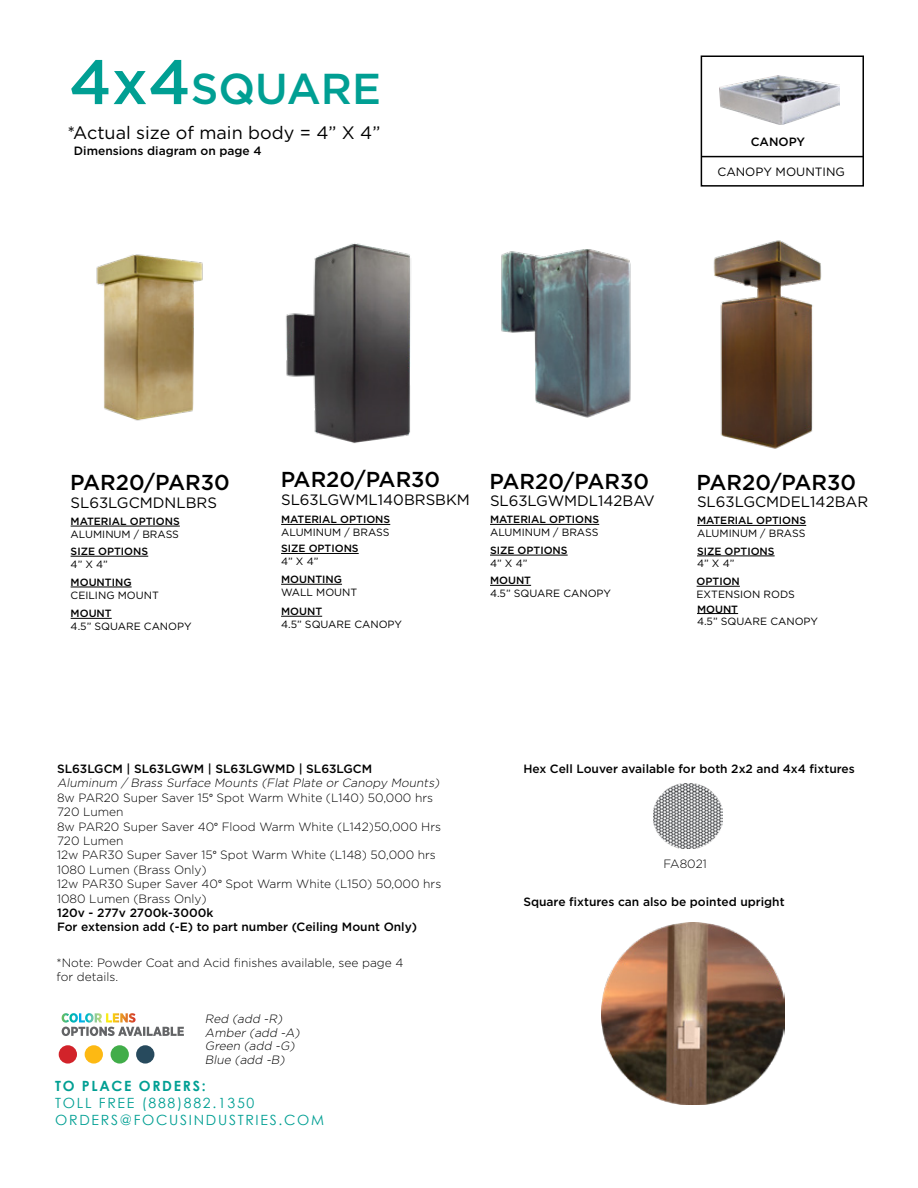
<style>
.page{position:relative;width:918px;height:1188px;background:#fff}
.page>*{position:absolute;margin:0;border:0;box-sizing:border-box;transform-origin:0 0}
.t1{font:500 43.2px "Gotham";color:#009f93}
.t2{font:500 21.6px "Gotham";color:#000}
.t3{font:18px "Gotham";color:#000}
.t4{font:15px "Gotham";color:#000}
.t5{font:14.1px/17px "Century Gothic";letter-spacing:.12em;color:#009f93}
.t6{font:700 14.1px "Century Gothic";letter-spacing:.12em;color:#009f93}
.t7{font:300 12px/14.4px "Gotham";color:#000}
.t8{font:500 12px/14.4px "Gotham";color:#000}
.t9{font:italic 300 12px/13.8px "Gotham";color:#000}
.t10{font:12px "Gotham";color:#000}
.t11{font:10.5px "Gotham";color:#000}
.t12{font:500 10.5px "Gotham";color:#000}
.s1{font-size:62.7px}
.s2{font-style:italic}
.s3{font-family:"Myriad Pro";font-weight:400}
</style>
<div class="page">
<img style="left:96px;top:254px;width:107px;height:167px">
<img style="left:286px;top:243px;width:125px;height:201px">
<img style="left:501px;top:249px;width:130px;height:169px">
<img style="left:713px;top:240px;width:109px;height:209px">
<hr style="left:71px;top:526px;width:109px;height:1px;background:#000">
<hr style="left:71px;top:618px;width:41px;height:1px;background:#000">
<hr style="left:71px;top:587px;width:61px;height:1px;background:#000">
<hr style="left:71px;top:556px;width:77px;height:1px;background:#000">
<hr style="left:281px;top:524px;width:109px;height:1px;background:#000">
<hr style="left:281px;top:616px;width:41px;height:1px;background:#000">
<hr style="left:281px;top:584px;width:61px;height:1px;background:#000">
<hr style="left:281px;top:553px;width:78px;height:1px;background:#000">
<hr style="left:490px;top:524px;width:109px;height:1px;background:#000">
<hr style="left:490px;top:585px;width:41px;height:1px;background:#000">
<hr style="left:490px;top:555px;width:78px;height:1px;background:#000">
<hr style="left:697px;top:525px;width:109px;height:1px;background:#000">
<hr style="left:697px;top:586px;width:43px;height:1px;background:#000">
<hr style="left:697px;top:613px;width:41px;height:1px;background:#000">
<hr style="left:697px;top:556px;width:78px;height:1px;background:#000">
<div style="left:59px;top:1045px;width:18px;height:19px;background:#d2232a;border-radius:50%"></div>
<div style="left:85px;top:1045px;width:18px;height:19px;background:#fdb913;border-radius:50%"></div>
<div style="left:111px;top:1045px;width:18px;height:19px;background:#41ad49;border-radius:50%"></div>
<div style="left:136px;top:1045px;width:18px;height:19px;background:#274a5d;border-radius:50%"></div>
<svg style="left:62px;top:1013px;width:122px;height:23px"></svg>
<img style="left:653px;top:783px;width:70px;height:66px">
<img style="left:602px;top:922px;width:182px;height:183px">
<img style="left:719px;top:76px;width:120px;height:49px">
<div style="left:701px;top:56px;width:163px;height:131px;border:2px solid #000"></div>
<hr style="left:701px;top:156px;width:162px;height:1px;background:#000">
<h1 class="t1" style="left:69px;top:61px;width:314px"><span class="s1">4x4</span>SQUARE</h1>
<h3 class="t3" style="left:67px;top:121px;width:315px">*Actual size of main body = 4” X 4”</h3>
<p class="t8" style="left:74px;top:144px;width:189px">Dimensions diagram on page 4</p>
<p class="t8" style="left:751px;top:134px;width:56px">CANOPY</p>
<p class="t10" style="left:718px;top:164px;width:129px">CANOPY MOUNTING</p>
<h2 class="t2" style="left:70px;top:468px;width:161px">PAR20/PAR30</h2>
<p class="t12" style="left:71px;top:514px;width:111px">MATERIAL OPTIONS</p>
<p class="t11" style="left:71px;top:527px;width:110px">ALUMINUM / BRASS</p>
<p class="t4" style="left:71px;top:493px;width:148px">SL63LGCMDNLBRS</p>
<p class="t12" style="left:71px;top:545px;width:79px">SIZE OPTIONS</p>
<p class="t11" style="left:71px;top:557px;width:39px">4” X 4”</p>
<p class="t12" style="left:71px;top:575px;width:62px">MOUNTING</p>
<p class="t11" style="left:71px;top:588px;width:90px">CEILING MOUNT</p>
<p class="t12" style="left:71px;top:607px;width:43px">MOUNT</p>
<p class="t11" style="left:71px;top:619px;width:122px">4.5” SQUARE CANOPY</p>
<h2 class="t2" style="left:281px;top:465px;width:161px">PAR20/PAR30</h2>
<p class="t12" style="left:281px;top:513px;width:111px">MATERIAL OPTIONS</p>
<p class="t11" style="left:281px;top:526px;width:110px">ALUMINUM / BRASS</p>
<p class="t4" style="left:281px;top:490px;width:190px">SL63LGWML140BRSBKM</p>
<p class="t12" style="left:281px;top:542px;width:79px">SIZE OPTIONS</p>
<p class="t11" style="left:281px;top:555px;width:39px">4” X 4”</p>
<p class="t12" style="left:281px;top:573px;width:62px">MOUNTING</p>
<p class="t11" style="left:281px;top:585px;width:78px">WALL MOUNT</p>
<p class="t12" style="left:281px;top:605px;width:43px">MOUNT</p>
<p class="t11" style="left:281px;top:617px;width:122px">4.5” SQUARE CANOPY</p>
<h2 class="t2" style="left:490px;top:467px;width:161px">PAR20/PAR30</h2>
<p class="t12" style="left:490px;top:513px;width:111px">MATERIAL OPTIONS</p>
<p class="t11" style="left:490px;top:526px;width:110px">ALUMINUM / BRASS</p>
<p class="t12" style="left:490px;top:574px;width:43px">MOUNT</p>
<p class="t11" style="left:490px;top:586px;width:122px">4.5” SQUARE CANOPY</p>
<p class="t4" style="left:490px;top:492px;width:166px">SL63LGWMDL142BAV</p>
<p class="t12" style="left:490px;top:543px;width:79px">SIZE OPTIONS</p>
<p class="t11" style="left:490px;top:556px;width:39px">4” X 4”</p>
<h2 class="t2" style="left:697px;top:468px;width:161px">PAR20/PAR30</h2>
<p class="t12" style="left:697px;top:514px;width:111px">MATERIAL OPTIONS</p>
<p class="t11" style="left:697px;top:527px;width:110px">ALUMINUM / BRASS</p>
<p class="t12" style="left:697px;top:575px;width:45px">OPTION</p>
<p class="t11" style="left:697px;top:587px;width:100px">EXTENSION RODS</p>
<p class="t12" style="left:697px;top:602px;width:43px">MOUNT</p>
<p class="t11" style="left:697px;top:615px;width:122px">4.5” SQUARE CANOPY</p>
<p class="t4" style="left:697px;top:492px;width:173px">SL63LGCMDEL142BAR</p>
<p class="t12" style="left:697px;top:544px;width:79px">SIZE OPTIONS</p>
<p class="t11" style="left:697px;top:557px;width:39px">4” X 4”</p>
<p class="t8" style="left:57px;top:761px;width:317px">SL63LGCM | SL63LGWM | SL63LGWMD | SL63LGCM</p>
<p class="t7" style="left:57px;top:776px;width:386px"><span class="s2">Aluminum / Brass Surface Mounts (Flat Plate or Canopy Mounts)<br></span>8w PAR20 Super Saver 15<span class="s3">°</span> Spot Warm White (L140) 50,000 hrs 720 Lumen<br>8w PAR20 Super Saver 40<span class="s3">°</span> Flood Warm White (L142)50,000 Hrs 720 Lumen<br>12w PAR30 Super Saver 15<span class="s3">°</span> Spot Warm White (L148) 50,000 hrs 1080 Lumen (Brass Only)<br>12w PAR30 Super Saver 40<span class="s3">°</span> Spot Warm White (L150) 50,000 hrs 1080 Lumen (Brass Only)</p>
<p class="t8" style="left:57px;top:905px;width:362px">120v - 277v 2700k-3000k<br>For extension add (-E) to part number (Ceiling Mount Only)</p>
<p class="t7" style="left:57px;top:955px;width:348px">*Note: Powder Coat and Acid finishes available, see page 4 for details.</p>
<p class="t9" style="left:205px;top:1011px;width:99px">Red (add -R)<br>Amber (add -A)<br>Green (add -G)<br>Blue (add -B)</p>
<p class="t6" style="left:55px;top:1077px;width:152px">TO PLACE ORDERS:</p>
<p class="t5" style="left:55px;top:1094px;width:270px">TOLL FREE (888)882.1350<br>ORDERS@FOCUSINDUSTRIES.COM</p>
<p class="t8" style="left:523px;top:761px;width:333px">Hex Cell Louver available for both 2x2 and 4x4 fixtures</p>
<p class="t7" style="left:663px;top:857px;width:45px">FA8021</p>
<p class="t8" style="left:523px;top:894px;width:263px">Square fixtures can also be pointed upright</p>
</div>
